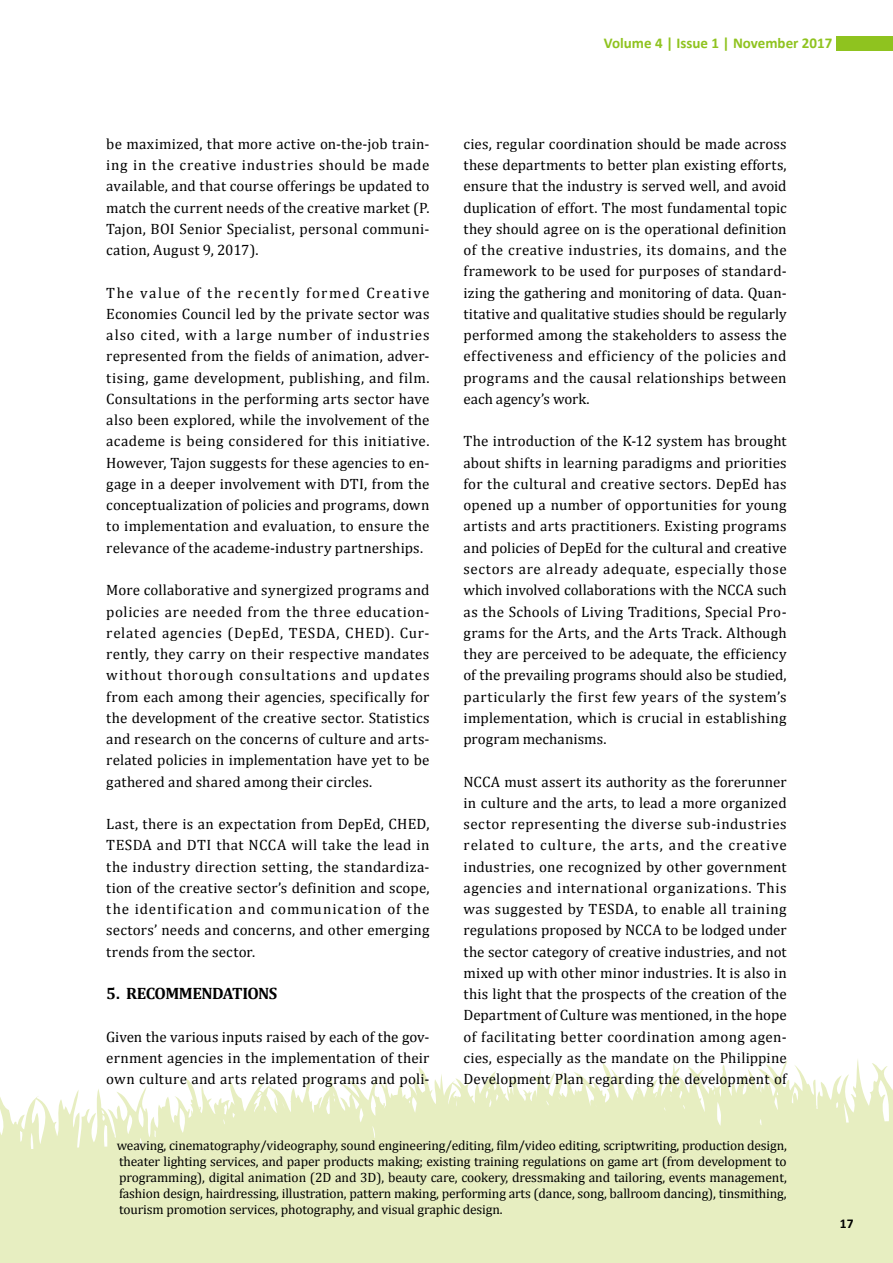
<style>
.page{position:relative;width:893px;height:1263px;background:#fff}
.page>*{position:absolute;margin:0;border:0;box-sizing:border-box;transform-origin:0 0}
.t1{font:700 16.5px "Cambria";letter-spacing:-.035em;color:#000}
.t2{font:15px/21.3px "Cambria";letter-spacing:.015em;color:#000;text-align:justify}
.t3{font:700 15px "Calibri";color:#8fc31f}
.t4{font:13.5px/16.2px "Cambria";letter-spacing:-.01em;color:#000;text-align:justify}
.t5{font:700 13.5px "Calibri";color:#000}
</style>
<div class="page">
<svg style="left:0;top:1059px;width:893px;height:204px;fill:#e7eec1"></svg>
<div style="left:836px;top:36px;width:57px;height:15px;background:#8fc31f"></div>
<p class="t3" style="left:604px;top:33px;width:230px">Volume 4 | Issue 1 | November 2017</p>
<p class="t2" style="left:106px;top:133px;width:325px">be maximized, that more active on-the-job train&shy;ing in the creative industries should be made available, and that course offerings be updated to match the current needs of the creative market (P.<br>Tajon, BOI Senior Specialist, personal communi&shy;cation, August 9, 2017).</p>
<p class="t2" style="left:106px;top:282px;width:325px">The value of the recently formed Creative Economies Council led by the private sector was also cited, with a large number of industries represented from the fields of animation, adver&shy;tising, game development, publishing, and film.<br>Consultations in the performing arts sector have also been explored, while the involvement of the academe is being considered for this initiative.<br>However, Tajon suggests for these agencies to en&shy;gage in a deeper involvement with DTI, from the conceptualization of policies and programs, down to implementation and evaluation, to ensure the relevance of the academe-industry partnerships.</p>
<p class="t2" style="left:106px;top:579px;width:325px">More collaborative and synergized programs and policies are needed from the three education&shy;related agencies (DepEd, TESDA, CHED). Cur&shy;rently, they carry on their respective mandates without thorough consultations and updates from each among their agencies, specifically for the development of the creative sector. Statistics and research on the concerns of culture and arts&shy;related policies in implementation have yet to be gathered and shared among their circles.</p>
<p class="t2" style="left:106px;top:813px;width:325px">Last, there is an expectation from DepEd, CHED, TESDA and DTI that NCCA will take the lead in the industry direction setting, the standardiza&shy;tion of the creative sector’s definition and scope, the identification and communication of the sectors’ needs and concerns, and other emerging trends from the sector.</p>
<p class="t1" style="left:106px;top:982px;width:172px">5. RECOMMENDATIONS</p>
<p class="t2" style="left:106px;top:1026px;width:325px">Given the various inputs raised by each of the gov&shy;ernment agencies in the implementation of their own culture and arts related programs and poli-</p>
<p class="t2" style="left:463px;top:133px;width:325px">cies, regular coordination should be made across these departments to better plan existing efforts, ensure that the industry is served well, and avoid duplication of effort. The most fundamental topic they should agree on is the operational definition of the creative industries, its domains, and the framework to be used for purposes of standard&shy;izing the gathering and monitoring of data. Quan&shy;titative and qualitative studies should be regularly performed among the stakeholders to assess the effectiveness and efficiency of the policies and programs and the causal relationships between each agency’s work.</p>
<p class="t2" style="left:463px;top:431px;width:325px">The introduction of the K-12 system has brought about shifts in learning paradigms and priorities for the cultural and creative sectors. DepEd has opened up a number of opportunities for young artists and arts practitioners. Existing programs and policies of DepEd for the cultural and creative sectors are already adequate, especially those which involved collaborations with the NCCA such as the Schools of Living Traditions, Special Pro&shy;grams for the Arts, and the Arts Track. Although they are perceived to be adequate, the efficiency of the prevailing programs should also be studied, particularly the first few years of the system’s implementation, which is crucial in establishing program mechanisms.</p>
<p class="t2" style="left:463px;top:771px;width:325px">NCCA must assert its authority as the forerunner in culture and the arts, to lead a more organized sector representing the diverse sub-industries related to culture, the arts, and the creative industries, one recognized by other government agencies and international organizations. This was suggested by TESDA, to enable all training regulations proposed by NCCA to be lodged under the sector category of creative industries, and not mixed up with other minor industries. It is also in this light that the prospects of the creation of the Department of Culture was mentioned, in the hope of facilitating better coordination among agen&shy;cies, especially as the mandate on the Philippine Development Plan regarding the development of</p>
<p class="t4" style="left:117px;top:1137px;width:671px">weaving, cinematography/videography, sound engineering/editing, film/video editing, scriptwriting, production design, theater lighting services, and paper products making; existing training regulations on game art (from development to programming), digital animation (2D and 3D), beauty care, cookery, dressmaking and tailoring, events management, fashion design, hairdressing, illustration, pattern making, performing arts (dance, song, ballroom dancing), tinsmithing, tourism promotion services, photography, and visual graphic design.</p>
<p class="t5" style="left:840px;top:1214px;width:15px">17</p>
</div>
